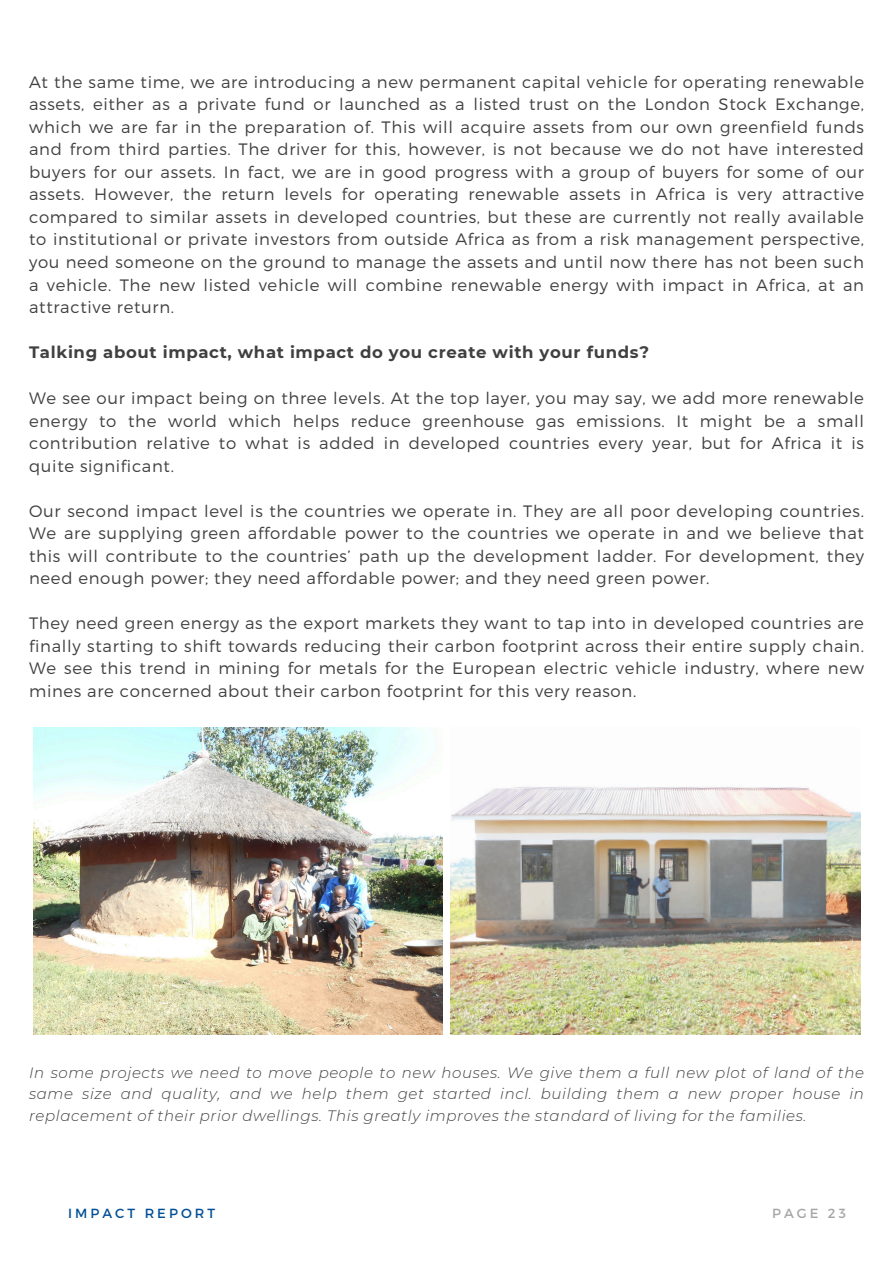
<style>
.page{position:relative;width:894px;height:1264px;background:#fff}
.page>*{position:absolute;margin:0;border:0;box-sizing:border-box;transform-origin:0 0}
.t1{font:300 16.5px/22.5px "Montserrat";letter-spacing:.04em;color:#404040;text-align:justify}
.t2{font:700 16.5px "Montserrat";letter-spacing:.04em;color:#404040}
.t3{font:italic 300 15px/21.3px "Montserrat";letter-spacing:.04em;color:#404040;text-align:justify}
.t4{font:13.2px "Montserrat";letter-spacing:.23em;color:#014f95}
.t5{font:13.2px "Montserrat";letter-spacing:.23em;color:#a6a6a6}
</style>
<div class="page">
<img style="left:33px;top:727px;width:410px;height:307px">
<img style="left:451px;top:787px;width:409px;height:247px">
<h2 class="t1" style="left:29px;top:70px;width:836px">At the same time, we are introducing a new permanent capital vehicle for operating renewable assets, either as a private fund or launched as a listed trust on the London Stock Exchange, which we are far in the preparation of. This will acquire assets from our own greenfield funds and from third parties. The driver for this, however, is not because we do not have interested buyers for our assets. In fact, we are in good progress with a group of buyers for some of our assets. However, the return levels for operating renewable assets in Africa is very attractive compared to similar assets in developed countries, but these are currently not really available to institutional or private investors from outside Africa as from a risk management perspective, you need someone on the ground to manage the assets and until now there has not been such a vehicle. The new listed vehicle will combine renewable energy with impact in Africa, at an attractive return.</h2>
<h2 class="t2" style="left:29px;top:342px;width:621px">Talking about impact, what impact do you create with your funds?</h2>
<h2 class="t1" style="left:29px;top:386px;width:836px">We see our impact being on three levels. At the top layer, you may say, we add more renewable energy to the world which helps reduce greenhouse gas emissions. It might be a small contribution relative to what is added in developed countries every year, but for Africa it is quite significant.</h2>
<p class="t1" style="left:29px;top:499px;width:836px">Our second impact level is the countries we operate in. They are all poor developing countries.<br>We are supplying green affordable power to the countries we operate in and we believe that this will contribute to the countries’ path up the development ladder. For development, they need enough power; they need affordable power; and they need green power.</p>
<p class="t1" style="left:29px;top:611px;width:836px">They need green energy as the export markets they want to tap into in developed countries are finally starting to shift towards reducing their carbon footprint across their entire supply chain.<br>We see this trend in mining for metals for the European electric vehicle industry, where new mines are concerned about their carbon footprint for this very reason.</p>
<p class="t3" style="left:29px;top:1061px;width:836px">In some projects we need to move people to new houses. We give them a full new plot of land of the same size and quality, and we help them get started incl. building them a new proper house in replacement of their prior dwellings. This greatly improves the standard of living for the families.</p>
<p class="t4" style="left:68px;top:1204px;width:148px">IMPACT REPORT</p>
<h2 class="t5" style="left:771px;top:1205px;width:75px">PAGE 23</h2>
</div>
